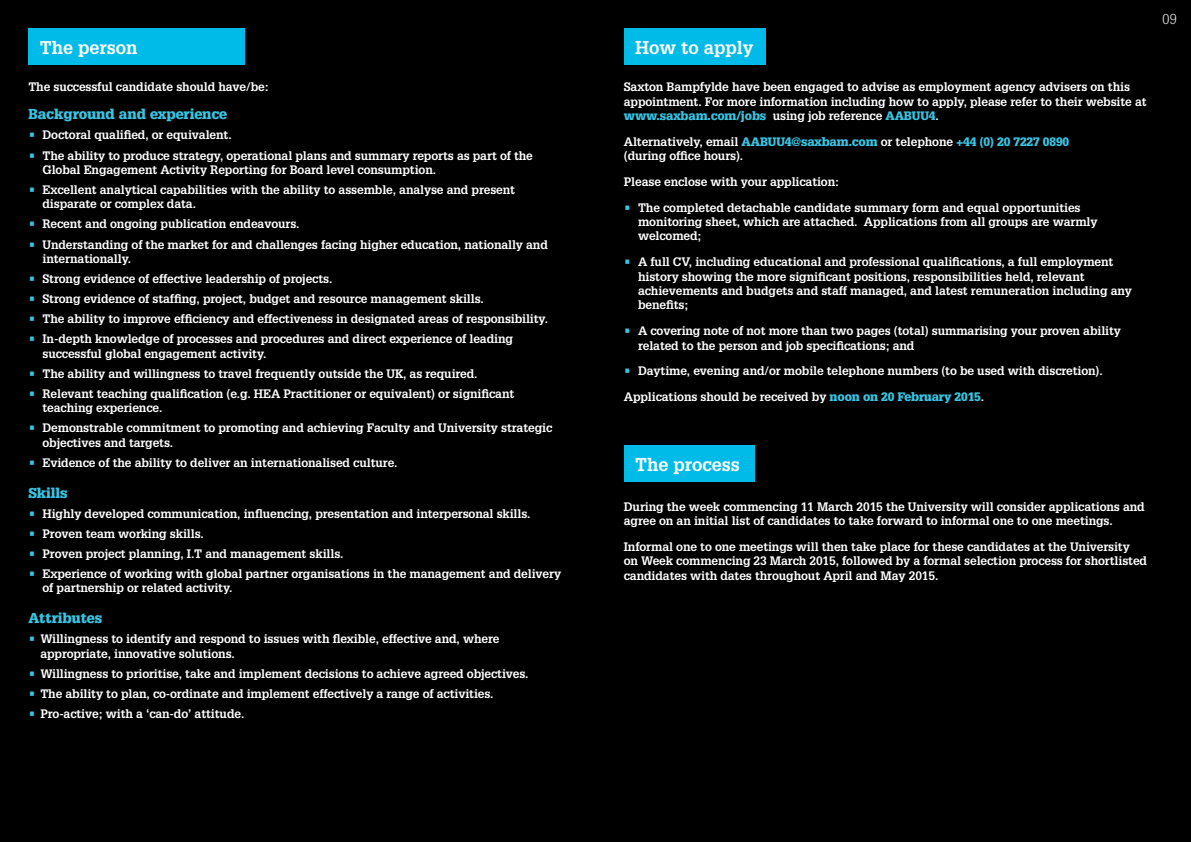
<style>
.page{position:relative;width:1191px;height:842px;background:#000}
.page>*{position:absolute;margin:0;border:0;box-sizing:border-box;transform-origin:0 0}
.t1{font:700 18px "Glypha LT Std";color:#fff}
.t2{font:900 14px "Glypha LT Std";color:#38c4e3}
.t3{font:300 14px "Glypha LT Std";color:#fff}
.t4{font:700 12px/14.4px "Glypha LT Std";letter-spacing:-.01em;color:#fff}
.s1{color:#38c4e3}
.s2{font-weight:900;color:#38c4e3}
</style>
<div class="page">
<div style="left:624px;top:28px;width:141px;height:37px;background:#00bbe7"></div>
<div style="left:624px;top:445px;width:130px;height:37px;background:#00bbe7"></div>
<div style="left:28px;top:28px;width:216px;height:37px;background:#00bbe7"></div>
<h1 class="t1" style="left:40px;top:36px;width:99px">The person</h1>
<p class="t4" style="left:28px;top:79px;width:242px">The successful candidate should have/be:</p>
<p class="t2" style="left:28px;top:106px;width:200px">Background and experience</p>
<p class="t4" style="left:28px;top:128px;width:205px"><span class="s1">•</span> Doctoral qualified, or equivalent.</p>
<p class="t4" style="left:43px;top:148px;width:492px;text-indent:-14px"><span class="s1">•</span> The ability to produce strategy, operational plans and summary reports as part of the<br>Global Engagement Activity Reporting for Board level consumption.</p>
<p class="t4" style="left:43px;top:182px;width:474px;text-indent:-14px"><span class="s1">•</span> Excellent analytical capabilities with the ability to assemble, analyse and present disparate or complex data.</p>
<p class="t4" style="left:28px;top:217px;width:273px"><span class="s1">•</span> Recent and ongoing publication endeavours.</p>
<p class="t4" style="left:43px;top:237px;width:507px;text-indent:-14px"><span class="s1">•</span> Understanding of the market for and challenges facing higher education, nationally and internationally.</p>
<p class="t4" style="left:28px;top:271px;width:305px"><span class="s1">•</span> Strong evidence of effective leadership of projects.</p>
<p class="t4" style="left:28px;top:291px;width:457px"><span class="s1">•</span> Strong evidence of staffing, project, budget and resource management skills.</p>
<p class="t4" style="left:28px;top:311px;width:521px"><span class="s1">•</span> The ability to improve efficiency and effectiveness in designated areas of responsibility.</p>
<p class="t4" style="left:43px;top:331px;width:472px;text-indent:-14px"><span class="s1">•</span> In-depth knowledge of processes and procedures and direct experience of leading successful global engagement activity.</p>
<p class="t4" style="left:28px;top:366px;width:451px"><span class="s1">•</span> The ability and willingness to travel frequently outside the UK, as required.</p>
<p class="t4" style="left:43px;top:386px;width:473px;text-indent:-14px"><span class="s1">•</span> Relevant teaching qualification (e.g. HEA Practitioner or equivalent) or significant teaching experience.</p>
<p class="t4" style="left:43px;top:420px;width:511px;text-indent:-14px"><span class="s1">•</span> Demonstrable commitment to promoting and achieving Faculty and University strategic objectives and targets.</p>
<p class="t4" style="left:28px;top:455px;width:371px"><span class="s1">•</span> Evidence of the ability to deliver an internationalised culture.</p>
<p class="t2" style="left:28px;top:484px;width:41px">Skills</p>
<p class="t4" style="left:28px;top:506px;width:504px"><span class="s1">•</span> Highly developed communication, influencing, presentation and interpersonal skills.</p>
<p class="t4" style="left:28px;top:526px;width:177px"><span class="s1">•</span> Proven team working skills.</p>
<p class="t4" style="left:28px;top:546px;width:317px"><span class="s1">•</span> Proven project planning, I.T and management skills.</p>
<p class="t4" style="left:43px;top:566px;width:520px;text-indent:-14px"><span class="s1">•</span> Experience of working with global partner organisations in the management and delivery of partnership or related activity.</p>
<p class="t2" style="left:28px;top:610px;width:75px">Attributes</p>
<p class="t4" style="left:40px;top:632px;width:460px;text-indent:-12px"><span class="s1">•</span> Willingness to identify and respond to issues with flexible, effective and, where appropriate, innovative solutions.</p>
<p class="t4" style="left:28px;top:666px;width:502px"><span class="s1">•</span> Willingness to prioritise, take and implement decisions to achieve agreed objectives.</p>
<p class="t4" style="left:28px;top:686px;width:467px"><span class="s1">•</span> The ability to plan, co-ordinate and implement effectively a range of activities.</p>
<p class="t4" style="left:28px;top:706px;width:217px"><span class="s1">•</span> Pro-active; with a ‘can-do’ attitude.</p>
<h1 class="t1" style="left:635px;top:36px;width:120px">How to apply</h1>
<p class="t4" style="left:624px;top:79px;width:524px">Saxton Bampfylde have been engaged to advise as employment agency advisers on this appointment. For more information including how to apply, please refer to their website at <span class="s2">www.saxbam.com/jobs</span> using job reference <span class="s2">AABUU4</span>.</p>
<p class="t4" style="left:624px;top:134px;width:447px">Alternatively, email <span class="s2">AABUU4@saxbam.com</span> or telephone <span class="s2">+44 (0) 20 7227 0890 </span>(during office hours).</p>
<p class="t4" style="left:624px;top:174px;width:217px">Please enclose with your application:</p>
<p class="t4" style="left:638px;top:200px;width:461px;text-indent:-14px"><span class="s1">•</span> The completed detachable candidate summary form and equal opportunities monitoring sheet, which are attached. Applications from all groups are warmly welcomed;</p>
<p class="t4" style="left:638px;top:254px;width:495px;text-indent:-14px"><span class="s1">•</span> A full CV, including educational and professional qualifications, a full employment history showing the more significant positions, responsibilities held, relevant achievements and budgets and staff managed, and latest remuneration including any benefits;</p>
<p class="t4" style="left:638px;top:323px;width:484px;text-indent:-14px"><span class="s1">•</span> A covering note of not more than two pages (total) summarising your proven ability related to the person and job specifications; and</p>
<p class="t4" style="left:624px;top:358px;width:480px;line-height:25.7px"><span class="s1">•</span> Daytime, evening and/or mobile telephone numbers (to be used with discretion).<br>Applications should be received by <span class="s2">noon on 20 February 2015</span>.</p>
<p class="t3" style="left:1162px;top:11px;width:16px">09</p>
<h1 class="t1" style="left:635px;top:453px;width:106px">The process</h1>
<p class="t4" style="left:624px;top:499px;width:522px">During the week commencing 11 March 2015 the University will consider applications and agree on an initial list of candidates to take forward to informal one to one meetings.</p>
<p class="t4" style="left:624px;top:539px;width:525px">Informal one to one meetings will then take place for these candidates at the University on Week commencing 23 March 2015, followed by a formal selection process for shortlisted candidates with dates throughout April and May 2015.</p>
</div>
